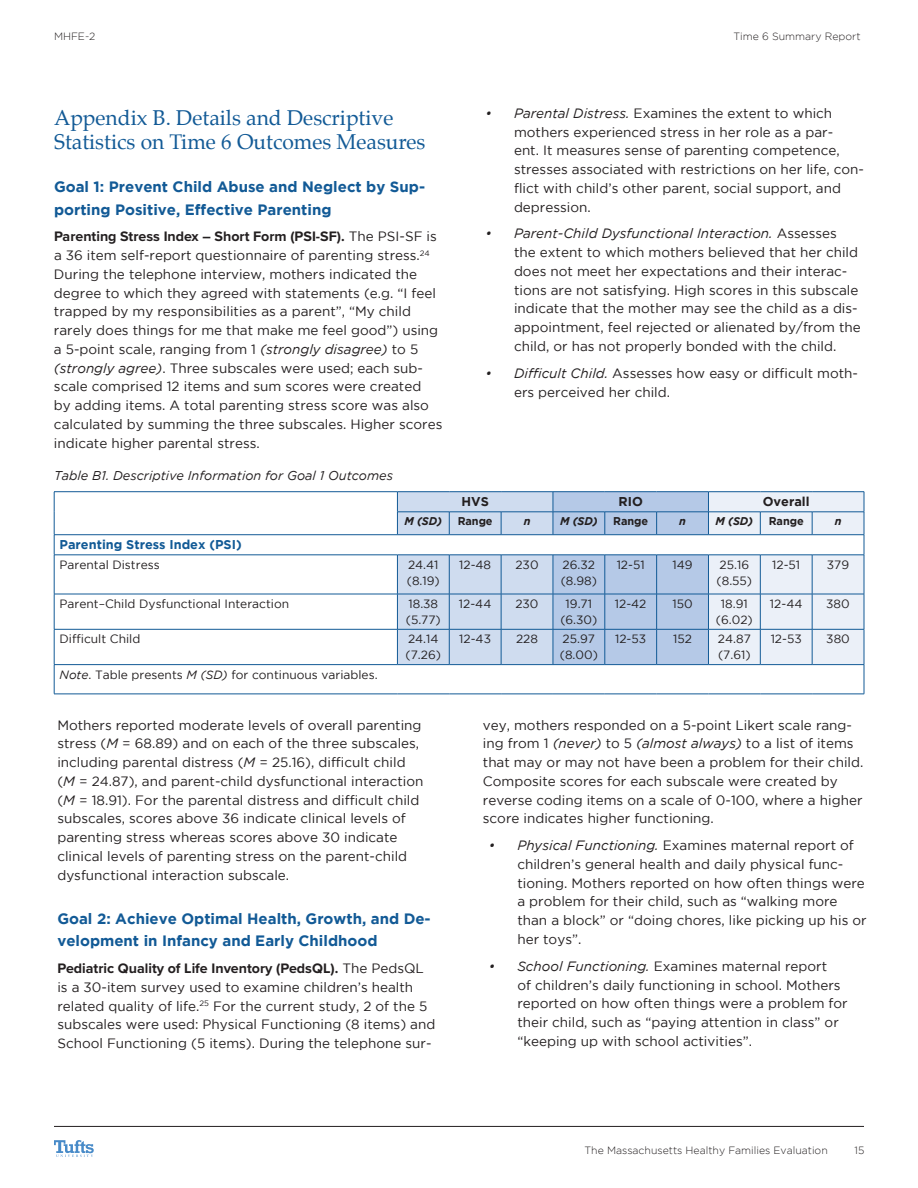
<style>
.page{position:relative;width:918px;height:1188px;background:#fff}
.page>*{position:absolute;margin:0;border:0;box-sizing:border-box;transform-origin:0 0}
.t1{font:21px/24px "Palatino";color:#125a96}
.t2{font:700 15px/22.5px "Gotham";color:#125a96}
.t3{font:700 14.25px "Proxima Nova";color:#231f20}
.t4{font:13.5px/18.8px "Gotham";color:#231f20}
.t5{font:italic 12.75px "Gotham";color:#231f20}
.t6{font:700 12.75px "Gotham";color:#125a96}
.t7{font:700 12.75px "Gotham";color:#231f20}
.t8{font:12px/15.8px "Gotham";color:#231f20}
.t9{font:italic 700 11.25px "Gotham";color:#231f20}
.t10{font:700 11.25px "Gotham";letter-spacing:-.005em;color:#231f20}
.t11{font:300 10.5px "Gotham";color:#231f20}
.s1{font-family:"Gotham";font-weight:400;font-size:13.5px}
.s2{font-style:italic}
</style>
<div class="page">
<svg style="left:54px;top:1140px;width:40px;height:17px"></svg>
<hr style="left:54px;top:1126px;width:810px;height:1px;background:#231f20">
<hr style="left:54px;top:491px;width:343px;height:1px;background:#125a96">
<hr style="left:397px;top:491px;width:52px;height:1px;background:#125a96">
<hr style="left:449px;top:491px;width:52px;height:1px;background:#125a96">
<hr style="left:501px;top:491px;width:52px;height:1px;background:#125a96">
<hr style="left:553px;top:491px;width:52px;height:1px;background:#125a96">
<hr style="left:605px;top:491px;width:52px;height:1px;background:#125a96">
<hr style="left:657px;top:491px;width:51px;height:1px;background:#125a96">
<hr style="left:708px;top:491px;width:52px;height:1px;background:#125a96">
<hr style="left:760px;top:491px;width:52px;height:1px;background:#125a96">
<hr style="left:812px;top:491px;width:52px;height:1px;background:#125a96">
<hr style="left:54px;top:534px;width:343px;height:1px;background:#125a96">
<svg style="left:54px;top:492px;width:1px;height:63px"></svg>
<hr style="left:54px;top:555px;width:343px;height:1px;background:#125a96">
<hr style="left:54px;top:555px;width:1px;height:39px;background:#125a96">
<hr style="left:54px;top:594px;width:343px;height:1px;background:#125a96">
<hr style="left:54px;top:594px;width:1px;height:35px;background:#125a96">
<hr style="left:54px;top:629px;width:343px;height:1px;background:#125a96">
<hr style="left:54px;top:629px;width:1px;height:35px;background:#125a96">
<hr style="left:54px;top:664px;width:343px;height:1px;background:#125a96">
<svg style="left:54px;top:665px;width:1px;height:29px"></svg>
<svg style="left:397px;top:492px;width:468px;height:202px"></svg>
<hr style="left:54px;top:694px;width:343px;height:1px;background:#125a96">
<hr style="left:397px;top:694px;width:52px;height:1px;background:#125a96">
<hr style="left:449px;top:694px;width:52px;height:1px;background:#125a96">
<hr style="left:501px;top:694px;width:52px;height:1px;background:#125a96">
<hr style="left:553px;top:694px;width:52px;height:1px;background:#125a96">
<hr style="left:605px;top:694px;width:52px;height:1px;background:#125a96">
<hr style="left:657px;top:694px;width:51px;height:1px;background:#125a96">
<hr style="left:708px;top:694px;width:52px;height:1px;background:#125a96">
<hr style="left:760px;top:694px;width:52px;height:1px;background:#125a96">
<hr style="left:812px;top:694px;width:52px;height:1px;background:#125a96">
<p class="t11" style="left:54px;top:31px;width:43px">MHFE-2</p>
<p class="t11" style="left:734px;top:31px;width:129px">Time 6 Summary Report</p>
<h1 class="t1" style="left:54px;top:106px;width:373px">Appendix B. Details and Descriptive<br>Statistics on Time 6 Outcomes Measures</h1>
<p class="t2" style="left:54px;top:175px;width:373px">Goal 1: Prevent Child Abuse and Neglect by Sup&shy;porting Positive, Effective Parenting</p>
<p class="t3" style="left:54px;top:228px;width:384px">Parenting Stress Index – Short Form (PSI-SF). <span class="s1">The PSI-SF is</span></p>
<p class="t4" style="left:54px;top:246px;width:390px">a 36 item self-report questionnaire of parenting stress.<sup>24<br></sup>During the telephone interview, mothers indicated the degree to which they agreed with statements (e.g. “I feel trapped by my responsibilities as a parent”, “My child rarely does things for me that make me feel good”) using a 5-point scale, ranging from 1 <span class="s2">(strongly disagree)</span> to 5 <span class="s2">(strongly agree)</span>. Three subscales were used; each sub&shy;scale comprised 12 items and sum scores were created<br>by adding items. A total parenting stress score was also calculated by summing the three subscales. Higher scores indicate higher parental stress.</p>
<p class="t5" style="left:54px;top:469px;width:341px">Table B1. Descriptive Information for Goal 1 Outcomes</p>
<p class="t4" style="left:514px;top:103px;width:352px;text-indent:-28px"><span class="s2">• Parental Distress.</span> Examines the extent to which mothers experienced stress in her role as a par-<br>ent. It measures sense of parenting competence, stresses associated with restrictions on her life, con&shy;flict with child’s other parent, social support, and depression.</p>
<p class="t4" style="left:514px;top:224px;width:348px;text-indent:-28px"><span class="s2">• Parent-Child Dysfunctional Interaction.</span> Assesses the extent to which mothers believed that her child does not meet her expectations and their interac&shy;tions are not satisfying. High scores in this subscale indicate that the mother may see the child as a dis&shy;appointment, feel rejected or alienated by/from the child, or has not properly bonded with the child.</p>
<p class="t4" style="left:514px;top:363px;width:346px;text-indent:-28px"><span class="s2">• Difficult Child.</span> Assesses how easy or difficult moth&shy;ers perceived her child.</p>
<p class="t7" style="left:461px;top:495px;width:29px">HVS</p>
<p class="t7" style="left:619px;top:495px;width:26px">RIO</p>
<p class="t7" style="left:763px;top:495px;width:48px">Overall</p>
<p class="t9" style="left:405px;top:515px;width:39px">M (SD)</p>
<p class="t10" style="left:458px;top:515px;width:36px">Range</p>
<p class="t9" style="left:524px;top:515px;width:8px">n</p>
<p class="t9" style="left:560px;top:515px;width:39px">M (SD)</p>
<p class="t10" style="left:613px;top:515px;width:36px">Range</p>
<p class="t9" style="left:679px;top:515px;width:8px">n</p>
<p class="t9" style="left:716px;top:515px;width:39px">M (SD)</p>
<p class="t10" style="left:769px;top:515px;width:36px">Range</p>
<p class="t9" style="left:835px;top:515px;width:8px">n</p>
<p class="t6" style="left:60px;top:538px;width:184px">Parenting Stress Index (PSI)</p>
<p class="t8" style="left:60px;top:557px;width:102px">Parental Distress</p>
<p class="t8" style="left:407px;top:557px;width:34px">24.41 (8.19)</p>
<p class="t8" style="left:459px;top:557px;width:33px">12-48</p>
<p class="t8" style="left:515px;top:557px;width:25px">230</p>
<p class="t8" style="left:561px;top:557px;width:38px">26.32 (8.98)</p>
<p class="t8" style="left:617px;top:557px;width:30px">12-51</p>
<p class="t8" style="left:672px;top:557px;width:22px">149</p>
<p class="t8" style="left:717px;top:557px;width:37px">25.16 (8.55)</p>
<p class="t8" style="left:772px;top:557px;width:30px">12-51</p>
<p class="t8" style="left:827px;top:557px;width:24px">379</p>
<p class="t8" style="left:60px;top:596px;width:231px">Parent–Child Dysfunctional Interaction</p>
<p class="t8" style="left:406px;top:596px;width:37px">18.38 (5.77)</p>
<p class="t8" style="left:459px;top:596px;width:34px">12-44</p>
<p class="t8" style="left:515px;top:596px;width:25px">230</p>
<p class="t8" style="left:560px;top:596px;width:39px;text-align:center">19.71 (6.30)</p>
<p class="t8" style="left:615px;top:596px;width:33px">12-42</p>
<p class="t8" style="left:672px;top:596px;width:22px">150</p>
<p class="t8" style="left:716px;top:596px;width:38px;text-align:center">18.91 (6.02)</p>
<p class="t8" style="left:770px;top:596px;width:34px">12-44</p>
<p class="t8" style="left:826px;top:596px;width:25px">380</p>
<p class="t8" style="left:60px;top:631px;width:82px">Difficult Child</p>
<p class="t8" style="left:406px;top:631px;width:37px">24.14 (7.26)</p>
<p class="t8" style="left:459px;top:631px;width:33px">12-43</p>
<p class="t8" style="left:516px;top:631px;width:23px">228</p>
<p class="t8" style="left:560px;top:631px;width:40px">25.97 (8.00)</p>
<p class="t8" style="left:615px;top:631px;width:33px">12-53</p>
<p class="t8" style="left:673px;top:631px;width:20px">152</p>
<p class="t8" style="left:718px;top:631px;width:34px">24.87 (7.61)</p>
<p class="t8" style="left:771px;top:631px;width:33px">12-53</p>
<p class="t8" style="left:826px;top:631px;width:25px">380</p>
<p class="t8" style="left:60px;top:666px;width:320px"><span class="s2">Note</span>. Table presents <span class="s2">M (SD)</span> for continuous variables.</p>
<p class="t4" style="left:57px;top:715px;width:368px">Mothers reported moderate levels of overall parenting stress (<span class="s2">M</span> = 68.89) and on each of the three subscales, including parental distress (<span class="s2">M</span> = 25.16), difficult child (<span class="s2">M</span> = 24.87), and parent-child dysfunctional interaction (<span class="s2">M</span> = 18.91). For the parental distress and difficult child subscales, scores above 36 indicate clinical levels of parenting stress whereas scores above 30 indicate clinical levels of parenting stress on the parent-child dysfunctional interaction subscale.</p>
<p class="t2" style="left:57px;top:907px;width:375px">Goal 2: Achieve Optimal Health, Growth, and De&shy;velopment in Infancy and Early Childhood</p>
<p class="t3" style="left:57px;top:960px;width:368px">Pediatric Quality of Life Inventory (PedsQL). <span class="s1">The PedsQL</span></p>
<p class="t4" style="left:57px;top:977px;width:379px">is a 30-item survey used to examine children’s health related quality of life.<sup>25</sup> For the current study, 2 of the 5 subscales were used: Physical Functioning (8 items) and School Functioning (5 items). During the telephone sur-</p>
<p class="t4" style="left:483px;top:715px;width:382px">vey, mothers responded on a 5-point Likert scale rang&shy;ing from 1 <span class="s2">(never)</span> to 5 <span class="s2">(almost always)</span> to a list of items that may or may not have been a problem for their child.<br>Composite scores for each subscale were created by reverse coding items on a scale of 0-100, where a higher score indicates higher functioning.</p>
<p class="t4" style="left:517px;top:836px;width:351px;text-indent:-28px"><span class="s2">• Physical Functioning.</span> Examines maternal report of children’s general health and daily physical func&shy;tioning. Mothers reported on how often things were a problem for their child, such as “walking more than a block” or “doing chores, like picking up his or her toys”.</p>
<p class="t4" style="left:517px;top:956px;width:332px;text-indent:-28px"><span class="s2">• School Functioning.</span> Examines maternal report<br>of children’s daily functioning in school. Mothers reported on how often things were a problem for their child, such as “paying attention in class” or “keeping up with school activities”.</p>
<p class="t11" style="left:585px;top:1144px;width:245px">The Massachusetts Healthy Families Evaluation</p>
<p class="t11" style="left:855px;top:1144px;width:11px">15</p>
</div>
